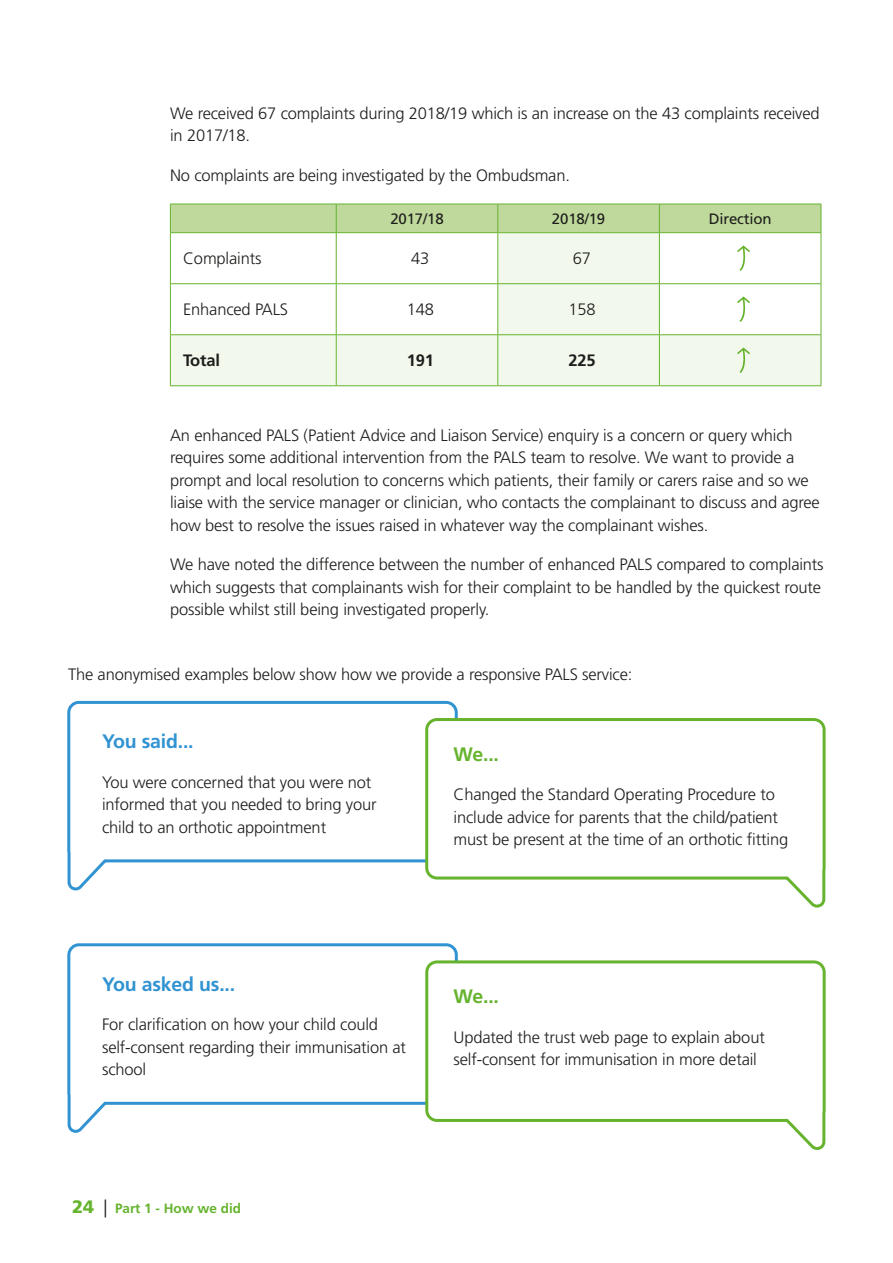
<style>
.page{position:relative;width:893px;height:1263px;background:#fff}
.page>*{position:absolute;margin:0;border:0;box-sizing:border-box;transform-origin:0 0}
.t1{font:700 19.5px "Frutiger LT Std";letter-spacing:-.01em;color:#3193d1}
.t2{font:700 19.5px "Frutiger LT Std";color:#66b32e}
.t3{font:300 16.5px/22.5px "Frutiger LT Std";letter-spacing:-.01em;color:#1d1d1b}
.t4{font:700 16.5px "Frutiger LT Std";letter-spacing:-.01em;color:#1d1d1b}
.t5{font:15px "Frutiger";letter-spacing:-.01em;color:#1d1d1b}
.t6{font:700 13.5px "Frutiger LT Std";color:#66b32e}
.s1{font-family:"Frutiger";font-weight:900;font-size:18px}
.s2{font-weight:300;font-size:18px;color:#1d1d1b}
</style>
<div class="page">
<svg style="left:170px;top:204px;width:652px;height:182px"></svg>
<svg style="left:67px;top:700px;width:391px;height:191px"></svg>
<svg style="left:424px;top:716px;width:402px;height:192px"></svg>
<svg style="left:67px;top:943px;width:391px;height:190px"></svg>
<svg style="left:424px;top:959px;width:402px;height:191px"></svg>
<p class="t3" style="left:170px;top:102px;width:651px">We received 67 complaints during 2018/19 which is an increase on the 43 complaints received in 2017/18.</p>
<p class="t3" style="left:170px;top:164px;width:401px">No complaints are being investigated by the Ombudsman.</p>
<p class="t5" style="left:390px;top:210px;width:55px">2017/18</p>
<p class="t5" style="left:552px;top:210px;width:55px">2018/19</p>
<p class="t5" style="left:709px;top:210px;width:64px">Direction</p>
<p class="t3" style="left:183px;top:248px;width:80px">Complaints</p>
<p class="t3" style="left:411px;top:248px;width:20px">43</p>
<p class="t3" style="left:573px;top:248px;width:20px">67</p>
<p class="t3" style="left:183px;top:299px;width:106px">Enhanced PALS</p>
<p class="t3" style="left:407px;top:299px;width:29px">148</p>
<p class="t3" style="left:568px;top:299px;width:29px">158</p>
<p class="t4" style="left:183px;top:351px;width:38px">Total</p>
<p class="t4" style="left:407px;top:351px;width:29px">191</p>
<p class="t4" style="left:568px;top:351px;width:29px">225</p>
<p class="t3" style="left:170px;top:424px;width:651px">An enhanced PALS (Patient Advice and Liaison Service) enquiry is a concern or query which requires some additional intervention from the PALS team to resolve. We want to provide a prompt and local resolution to concerns which patients, their family or carers raise and so we liaise with the service manager or clinician, who contacts the complainant to discuss and agree how best to resolve the issues raised in whatever way the complainant wishes.</p>
<p class="t3" style="left:170px;top:554px;width:655px">We have noted the difference between the number of enhanced PALS compared to complaints which suggests that complainants wish for their complaint to be handled by the quickest route possible whilst still being investigated properly.</p>
<p class="t3" style="left:68px;top:663px;width:566px">The anonymised examples below show how we provide a responsive PALS service:</p>
<p class="t1" style="left:102px;top:730px;width:93px">You said...</p>
<p class="t3" style="left:102px;top:771px;width:276px">You were concerned that you were not informed that you needed to bring your child to an orthotic appointment</p>
<p class="t2" style="left:453px;top:743px;width:47px">We...</p>
<p class="t3" style="left:453px;top:784px;width:336px">Changed the Standard Operating Procedure to include advice for parents that the child/patient must be present at the time of an orthotic fitting</p>
<p class="t1" style="left:102px;top:972px;width:135px">You asked us...</p>
<p class="t3" style="left:102px;top:1013px;width:305px">For clarification on how your child could self-consent regarding their immunisation at school</p>
<p class="t2" style="left:454px;top:985px;width:47px">We...</p>
<p class="t3" style="left:454px;top:1026px;width:313px">Updated the trust web page to explain about self-consent for immunisation in more detail</p>
<p class="t6" style="left:72px;top:1200px;width:170px"><span class="s1">24</span> <span class="s2">|</span> Part 1 - How we did</p>
</div>
